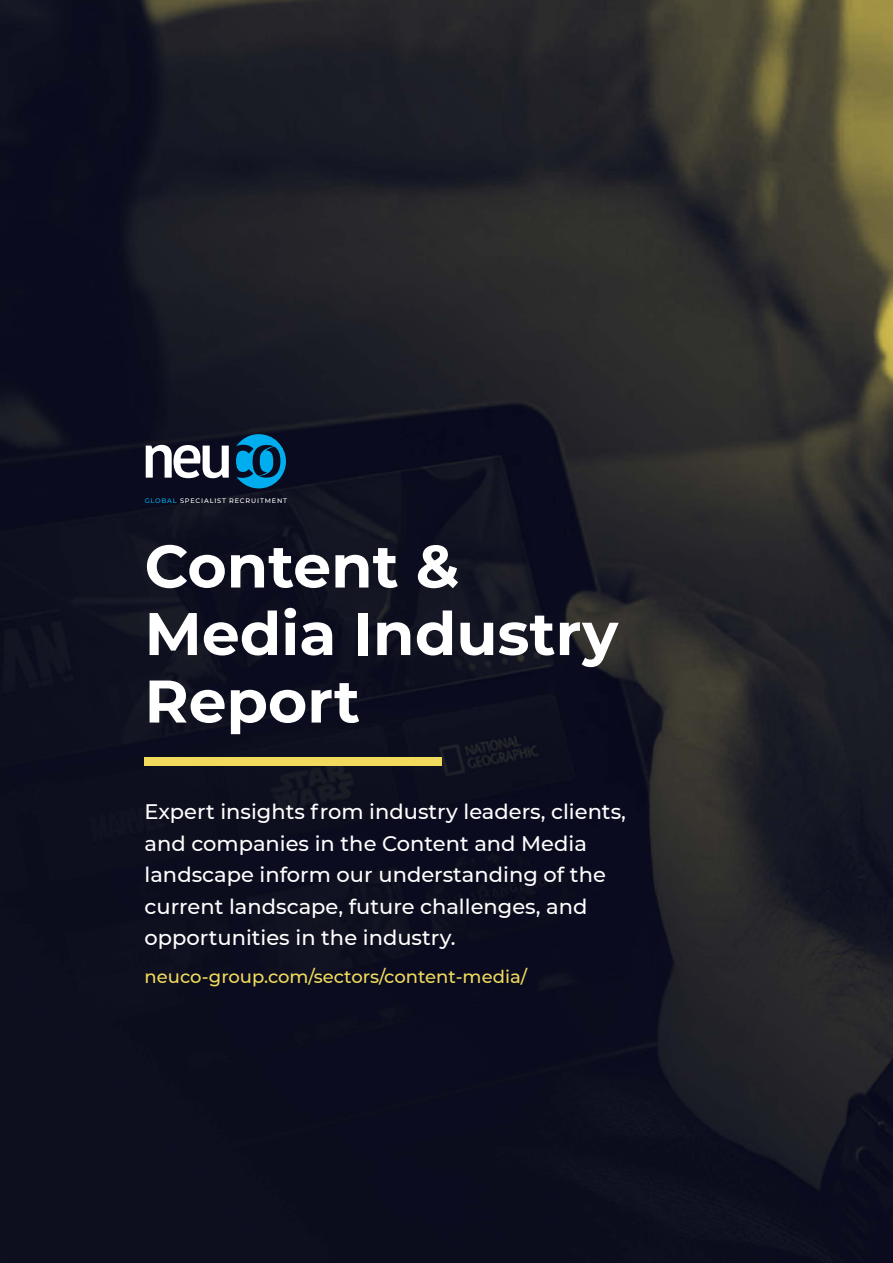
<style>
.page{position:relative;width:893px;height:1263px;background:#fff}
.page>*{position:absolute;margin:0;border:0;box-sizing:border-box;transform-origin:0 0}
.t1{font:700 60px/67.5px "Montserrat";color:#fff}
.t2{font:500 21px/31.5px "Montserrat";color:#fff}
.t3{font:500 18px "Montserrat";color:#f1db5d}
.t4{font:500 6.6px "Montserrat";letter-spacing:.13em;color:#fff}
.s1{color:#00aeef}
</style>
<div class="page">
<img style="left:0;top:0;width:893px;height:1263px">
<div style="left:145px;top:757px;width:297px;height:8px;background:#f1db5d"></div>
<svg style="left:146px;top:445px;width:83px;height:33px"></svg>
<svg style="left:236px;top:434px;width:50px;height:54px;background:#046693"></svg>
<p class="t4" style="left:145px;top:496px;width:144px"><span class="s1">GLOBAL</span> SPECIALIST RECRUITMENT</p>
<h1 class="t1" style="left:145px;top:529px;width:475px">Content &amp;<br>Media Industry<br>Report</h1>
<p class="t2" style="left:145px;top:795px;width:483px">Expert insights from industry leaders, clients, and companies in the Content and Media landscape inform our understanding of the current landscape, future challenges, and opportunities in the industry.</p>
<p class="t3" style="left:145px;top:964px;width:384px">neuco-group.com/sectors/content-media/</p>
</div>
